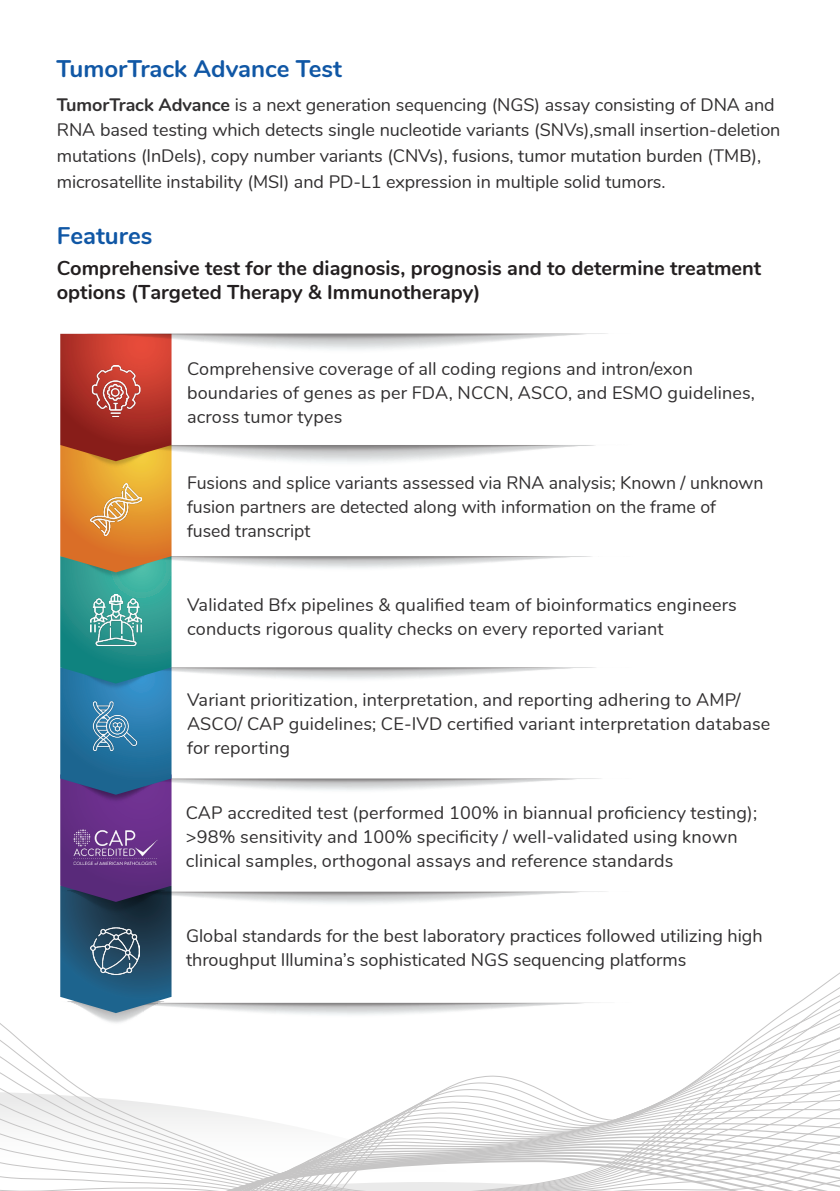
<style>
.page{position:relative;width:840px;height:1191px;background:#fff}
.page>*{position:absolute;margin:0;border:0;box-sizing:border-box;transform-origin:0 0}
.t1{font:700 24px "Nunito";color:#1057a5}
.t2{font:700 20px/24px "Nunito";color:#231f20}
.t3{font:18px/24px "Nunito";color:#312f30}
.s1{font-weight:700}
</style>
<div class="page">
<svg style="left:0;top:1051px;width:839px;height:12px"></svg>
<svg style="left:0;top:1063px;width:839px;height:13px"></svg>
<svg style="left:0;top:1076px;width:839px;height:13px"></svg>
<svg style="left:0;top:1089px;width:839px;height:13px"></svg>
<svg style="left:0;top:1102px;width:839px;height:13px"></svg>
<svg style="left:0;top:1115px;width:839px;height:7px"></svg>
<svg style="left:0;top:1122px;width:839px;height:4px"></svg>
<svg style="left:16px;top:1126px;width:823px;height:4px"></svg>
<svg style="left:28px;top:1130px;width:791px;height:3px"></svg>
<svg style="left:0;top:1133px;width:839px;height:4px"></svg>
<svg style="left:8px;top:1137px;width:831px;height:3px"></svg>
<svg style="left:18px;top:1140px;width:816px;height:4px"></svg>
<svg style="left:0;top:1144px;width:839px;height:47px"></svg>
<svg style="left:60px;top:333px;width:548px;height:690px"></svg>
<img style="left:73px;top:829px;width:85px;height:35px">
<img style="left:90px;top:366px;width:51px;height:51px">
<img style="left:90px;top:926px;width:49px;height:50px">
<img style="left:90px;top:484px;width:51px;height:51px">
<img style="left:90px;top:594px;width:51px;height:51px">
<img style="left:89px;top:700px;width:51px;height:51px">
<h1 class="t1" style="left:57px;top:51px;width:287px">TumorTrack Advance Test</h1>
<p class="t3" style="left:57px;top:91px;width:724px;line-height:25.6px"><span class="s1">TumorTrack Advance</span> is a next generation sequencing (NGS) assay consisting of DNA and RNA based testing which detects single nucleotide variants (SNVs),small insertion-deletion mutations (InDels), copy number variants (CNVs), fusions, tumor mutation burden (TMB), microsatellite instability (MSI) and PD-L1 expression in multiple solid tumors.</p>
<h1 class="t1" style="left:57px;top:218px;width:97px">Features</h1>
<p class="t2" style="left:57px;top:255px;width:705px">Comprehensive test for the diagnosis, prognosis and to determine treatment options (Targeted Therapy &amp; Immunotherapy)</p>
<p class="t3" style="left:187px;top:355px;width:569px">Comprehensive coverage of all coding regions and intron/exon boundaries of genes as per FDA, NCCN, ASCO, and ESMO guidelines, across tumor types</p>
<p class="t3" style="left:187px;top:470px;width:577px">Fusions and splice variants assessed via RNA analysis; Known / unknown fusion partners are detected along with information on the frame of fused transcript</p>
<p class="t3" style="left:187px;top:591px;width:551px">Validated Bfx pipelines &amp; qualified team of bioinformatics engineers conducts rigorous quality checks on every reported variant</p>
<p class="t3" style="left:187px;top:686px;width:584px">Variant prioritization, interpretation, and reporting adhering to AMP/<br>ASCO/ CAP guidelines; CE-IVD certified variant interpretation database for reporting</p>
<p class="t3" style="left:186px;top:800px;width:572px">CAP accredited test (performed 100% in biannual proficiency testing); &gt;98% sensitivity and 100% specificity / well-validated using known clinical samples, orthogonal assays and reference standards</p>
<p class="t3" style="left:186px;top:922px;width:577px">Global standards for the best laboratory practices followed utilizing high throughput Illumina’s sophisticated NGS sequencing platforms</p>
</div>
